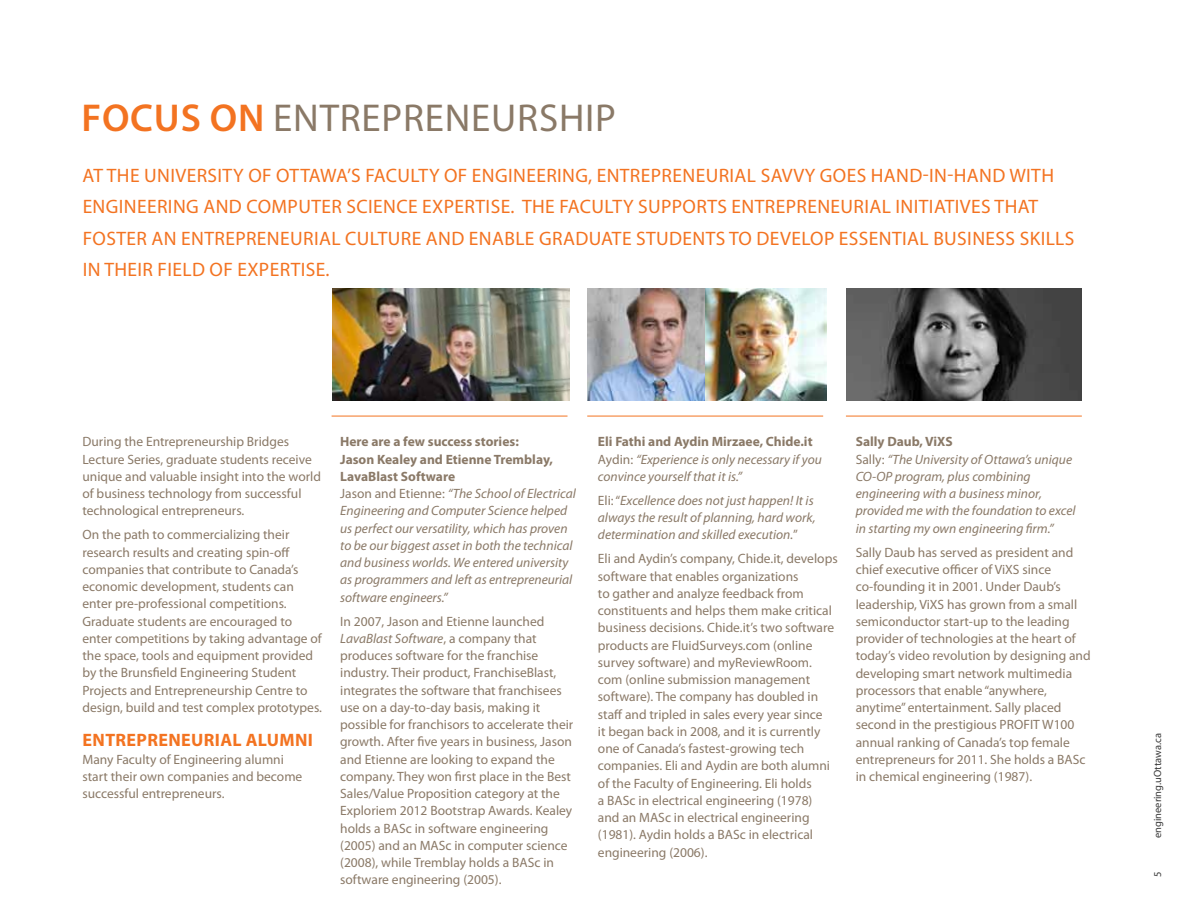
<style>
.page{position:relative;width:1188px;height:918px;background:#fff}
.page>*{position:absolute;margin:0;border:0;box-sizing:border-box;transform-origin:0 0}
.t1{font:39px "Myriad Pro";color:#8a7967}
.t2{font:19.5px "Myriad Pro";letter-spacing:.02em;color:#f37321}
.t3{font:19.5px "Myriad Pro";letter-spacing:-.005em;color:#f37321}
.t4{font:700 18px "Myriad Pro";letter-spacing:.02em;color:#f37321}
.t5{font:13.5px/17.2px "Myriad Pro";color:#8a7967}
.t6{font:italic 13.5px/17.2px "Myriad Pro";color:#8a7967}
.t7{font:10.5px "Myriad Pro";color:#393939}
.s1{font-weight:600;color:#f37321}
.s2{font-weight:700;font-style:normal}
.s3{font-style:normal}
.s4{font-style:italic}
</style>
<div class="page">
<hr style="left:332px;top:416px;width:236px;height:1px;background:#f37321">
<hr style="left:587px;top:416px;width:236px;height:1px;background:#f37321">
<hr style="left:846px;top:416px;width:236px;height:1px;background:#f37321">
<img style="left:587px;top:288px;width:240px;height:113px">
<img style="left:333px;top:288px;width:236px;height:113px">
<img style="left:847px;top:288px;width:235px;height:113px">
<h1 class="t1" style="left:81px;top:94px;width:215px"><span class="s1">FOCUS ON</span> entrepreneurship</h1>
<h2 class="t2" style="left:83px;top:163px;width:36px">At the</h2>
<h2 class="t2" style="left:144px;top:163px;width:24px">University</h2>
<h2 class="t3" style="left:248px;top:163px;width:245px">of Ottawa’s Facu lty of Engineering</h2>
<h2 class="t2" style="left:588px;top:163px;width:20px">, entrepreneuri</h2>
<h2 class="t2" style="left:735px;top:163px;width:60px">al savvy</h2>
<h2 class="t2" style="left:820px;top:163px;width:13px">goes</h2>
<h2 class="t2" style="left:871px;top:163px;width:151px">hand-in-hand with</h2>
<h2 class="t2" style="left:83px;top:195px;width:12px">engineering</h2>
<h2 class="t2" style="left:203px;top:195px;width:56px">and computer</h2>
<h2 class="t2" style="left:346px;top:195px;width:11px">science</h2>
<h2 class="t2" style="left:422px;top:195px;width:11px">expertise</h2>
<h2 class="t2" style="left:510px;top:195px;width:140px">. The Facu lty supports</h2>
<h2 class="t2" style="left:732px;top:195px;width:12px">entrepreneuri</h2>
<h2 class="t2" style="left:870px;top:195px;width:35px">al initi</h2>
<h2 class="t2" style="left:934px;top:195px;width:21px">atives</h2>
<h2 class="t2" style="left:995px;top:195px;width:42px">th at</h2>
<h2 class="t2" style="left:83px;top:226px;width:12px">foster</h2>
<h2 class="t2" style="left:152px;top:226px;width:42px">an entrepreneuri</h2>
<h2 class="t2" style="left:319px;top:226px;width:71px">al cu lture</h2>
<h2 class="t2" style="left:426px;top:226px;width:223px">and enable graduate students</h2>
<h2 class="t2" style="left:729px;top:226px;width:40px">to deve</h2>
<h2 class="t2" style="left:801px;top:226px;width:48px">lop essenti</h2>
<h2 class="t2" style="left:907px;top:226px;width:48px">al business</h2>
<h2 class="t2" style="left:1020px;top:226px;width:54px">ski lls</h2>
<h2 class="t2" style="left:83px;top:258px;width:33px">in their</h2>
<h2 class="t2" style="left:158px;top:258px;width:91px">fieldof expertise</h2>
<h2 class="t2" style="left:326px;top:258px;width:6px">.</h2>
<p class="t5" style="left:82px;top:433px;width:240px">During the Entrepreneurship Bridges Lecture Series, graduate students receive unique and valuable insight into the world of business technology from successful technological entrepreneurs.</p>
<p class="t5" style="left:82px;top:526px;width:241px">On the path to commercializing their research results and creating spin-off companies that contribute to Canada’s economic development, students can enter pre-professional competitions.<br>Graduate students are encouraged to enter competitions by taking advantage of the space, tools and equipment provided by the Brunsfield Engineering Student Projects and Entrepreneurship Centre to design, build and test complex prototypes.</p>
<h3 class="t4" style="left:83px;top:729px;width:232px">Entrepreneurial alumni</h3>
<p class="t5" style="left:82px;top:750px;width:221px">Many Faculty of Engineering alumni start their own companies and become successful entrepreneurs.</p>
<p class="t6" style="left:340px;top:433px;width:237px"><span class="s2">Here are a few success stories:<br>Jason Kealey and Etienne Tremblay, LavaBlast Software<br></span><span class="s3">Jason and Etienne:</span> “The School of Electrical Engineering and Computer Science helped us perfect our versatility, which has proven to be our biggest asset in both the technical and business worlds. We entered university as programmers and left as entrepreneurial software engineers.”</p>
<p class="t5" style="left:340px;top:612px;width:235px">In 2007, Jason and Etienne launched <span class="s4">LavaBlast Software</span>, a company that produces software for the franchise industry. Their product, FranchiseBlast, integrates the software that franchisees use on a day-to-day basis, making it possible for franchisors to accelerate their growth. After five years in business, Jason and Etienne are looking to expand the company. They won first place in the Best Sales/Value Proposition category at the Exploriem 2012 Bootstrap Awards. Kealey holds a BASc in software engineering (2005) and an MASc in computer science (2008), while Tremblay holds a BASc in software engineering (2005).</p>
<p class="t6" style="left:598px;top:433px;width:225px"><span class="s2">Eli Fathi and Aydin Mirzaee, Chide.it<br></span><span class="s3">Aydin:</span> “Experience is only necessary if you convince yourself that it is.”</p>
<p class="t6" style="left:598px;top:492px;width:219px"><span class="s3">Eli: “</span>Excellence does not just happen! It is always the result of planning, hard work, determination and skilled execution.<span class="s3">”</span></p>
<p class="t5" style="left:598px;top:550px;width:241px">Eli and Aydin’s company, Chide.it, develops software that enables organizations<br>to gather and analyze feedback from constituents and helps them make critical business decisions. Chide.it’s two software products are FluidSurveys.com (online survey software) and myReviewRoom. com (online submission management software). The company has doubled in staff and tripled in sales every year since<br>it began back in 2008, and it is currently one of Canada’s fastest-growing tech companies. Eli and Aydin are both alumni of the Faculty of Engineering. Eli holds<br>a BASc in electrical engineering (1978)<br>and an MASc in electrical engineering (1981). Aydin holds a BASc in electrical engineering (2006).</p>
<p class="t6" style="left:856px;top:433px;width:221px"><span class="s2">Sally Daub, ViXS<br></span><span class="s3">Sally:</span> “The University of Ottawa’s unique CO-OP program, plus combining engineering with a business minor, provided me with the foundation to excel in starting my own engineering firm.”</p>
<p class="t5" style="left:856px;top:543px;width:237px">Sally Daub has served as president and chief executive officer of ViXS since co-founding it in 2001. Under Daub’s leadership, ViXS has grown from a small semiconductor start-up to the leading provider of technologies at the heart of today’s video revolution by designing and developing smart network multimedia processors that enable “anywhere, anytime” entertainment. Sally placed second in the prestigious PROFIT W100 annual ranking of Canada’s top female entrepreneurs for 2011. She holds a BASc in chemical engineering (1987).</p>
<p class="t7" style="left:1151px;top:838px;width:107px;rotate:-90deg">engineering.uOttawa.ca</p>
<p class="t7" style="left:1151px;top:877px;width:7px;rotate:-90deg">5</p>
</div>
